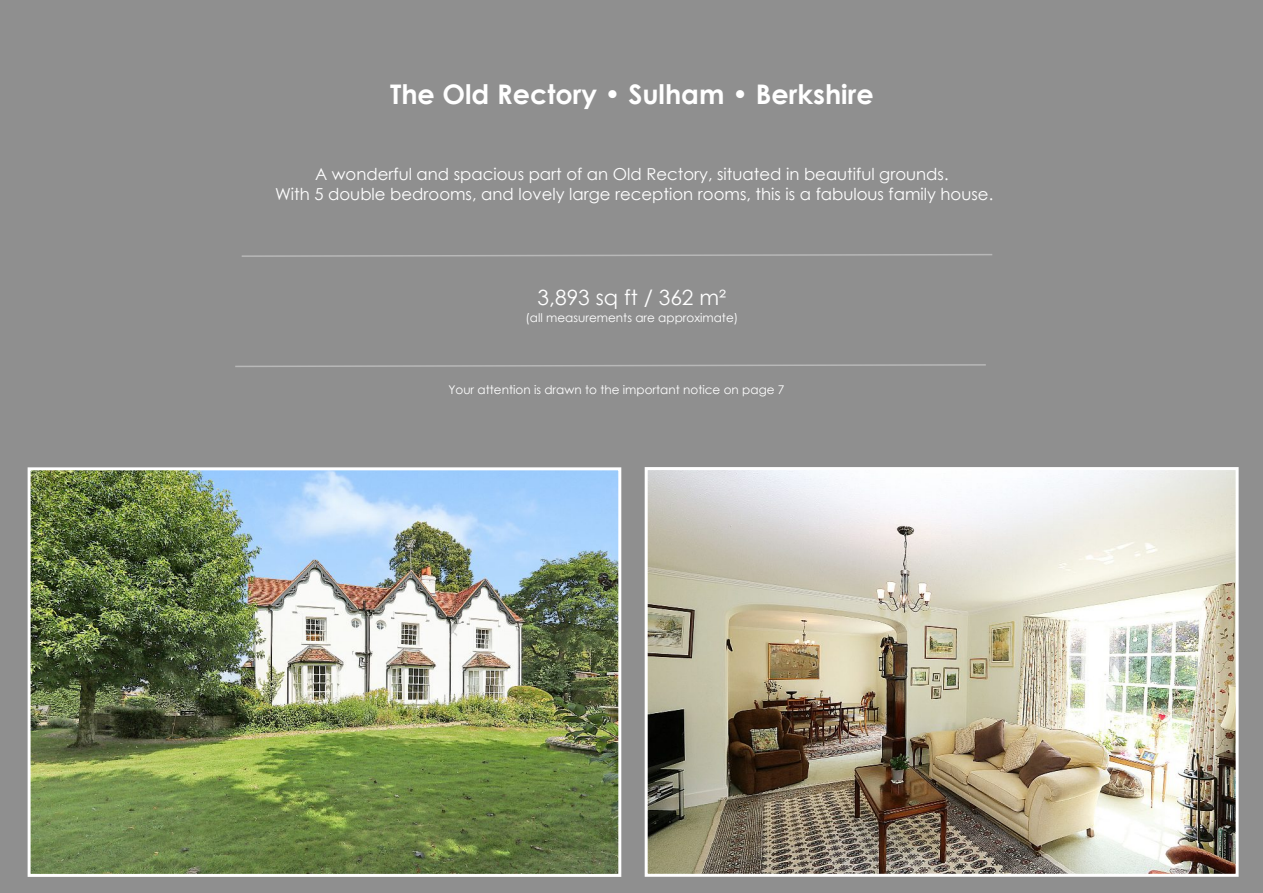
<style>
.page{position:relative;width:1263px;height:893px;background:#8f8f8f}
.page>*{position:absolute;margin:0;border:0;box-sizing:border-box;transform-origin:0 0}
.t1{font:700 27px "Century Gothic";color:#fff}
.t2{font:21px "Century Gothic";color:#fff}
.t3{font:16.5px/20.2px "Century Gothic";color:#fff;text-align:center}
.t4{font:12px "Century Gothic";color:#fff}
</style>
<div class="page">
<svg style="left:235px;top:364px;width:751px;height:3px"></svg>
<svg style="left:241px;top:254px;width:752px;height:3px"></svg>
<img style="left:649px;top:471px;width:585px;height:402px">
<div style="left:645px;top:467px;width:593px;height:410px;border:3px solid #fff"></div>
<img style="left:32px;top:471px;width:585px;height:402px">
<div style="left:28px;top:467px;width:593px;height:410px;border:3px solid #fff"></div>
<h1 class="t1" style="left:390px;top:84px;width:485px">The Old Rectory • Sulham • Berkshire</h1>
<p class="t3" style="left:275px;top:165px;width:720px">A wonderful and spacious part of an Old Rectory, situated in beautiful grounds.<br>With 5 double bedrooms, and lovely large reception rooms, this is a fabulous family house.</p>
<p class="t2" style="left:537px;top:290px;width:190px">3,893 sq ft / 362 m²</p>
<p class="t4" style="left:525px;top:313px;width:214px">(all measurements are approximate)</p>
<p class="t4" style="left:448px;top:385px;width:338px">Your attention is drawn to the important notice on page 7</p>
</div>
